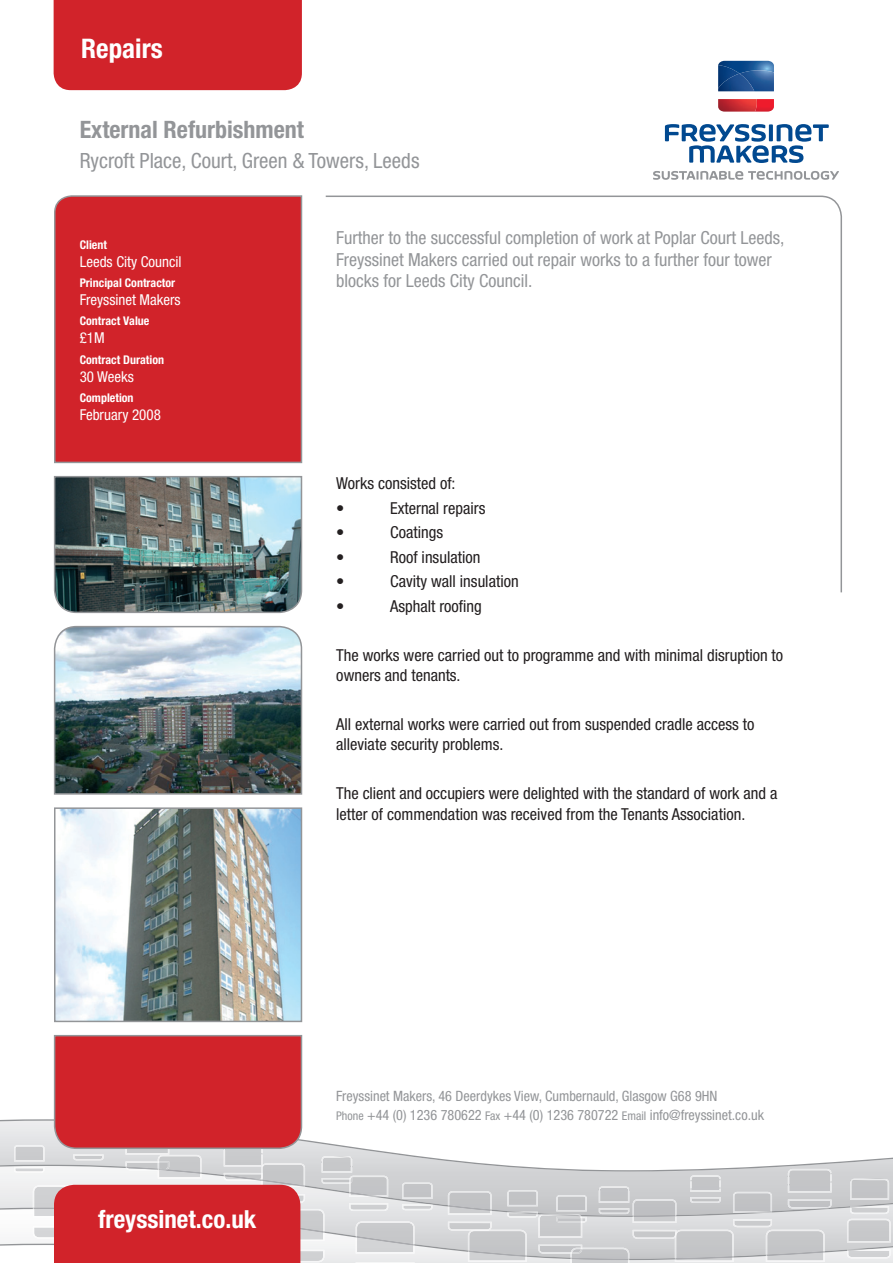
<style>
.page{position:relative;width:893px;height:1263px;background:#fff}
.page>*{position:absolute;margin:0;border:0;box-sizing:border-box;transform-origin:0 0}
.t1{font:700 condensed 27px "Helvetica Neue";color:#fff}
.t2{font:700 condensed 24.9px "Helvetica Neue";color:#fff}
.t3{font:700 condensed 24px "Helvetica Neue";color:#939598}
.t4{font:condensed 21px "Helvetica Neue";color:#939598}
.t5{font:condensed 18px/21.8px "Helvetica Neue";color:#939598}
.t6{font:condensed 16.5px/20.2px "Helvetica Neue";color:#231f20}
.t7{font:condensed 15px "Helvetica Neue";color:#fff}
.t8{font:condensed 14.25px/19.4px "Helvetica Neue";color:#939598}
.t9{font:700 condensed 12px "Helvetica Neue";color:#fff}
.s1{font-size:12px}
</style>
<div class="page">
<img style="left:53px;top:625px;width:250px;height:170px">
<div style="left:54px;top:0;width:248px;height:90px;background:#d1232a"></div>
<svg style="left:325px;top:195px;width:517px;height:398px"></svg>
<img style="left:53px;top:476px;width:250px;height:138px">
<div style="left:54px;top:195px;width:249px;height:269px;background:#d1232a"></div>
<svg style="left:0;top:1218px;width:893px;height:43px"></svg>
<svg style="left:0;top:1119px;width:893px;height:99px"></svg>
<svg style="left:850px;top:1179px;width:39px;height:21px"></svg>
<svg style="left:847px;top:1249px;width:44px;height:9px"></svg>
<svg style="left:847px;top:1206px;width:44px;height:36px;background:#d4d5d6"></svg>
<svg style="left:448px;top:1169px;width:384px;height:94px;background:#cfd0d2"></svg>
<img style="left:54px;top:807px;width:249px;height:216px">
<svg style="left:14px;top:1035px;width:419px;height:228px"></svg>
<svg style="left:757px;top:99px;width:17px;height:13px"></svg>
<img style="left:718px;top:99px;width:39px;height:13px">
<svg style="left:718px;top:61px;width:56px;height:30px"></svg>
<img style="left:718px;top:74px;width:36px;height:17px">
<svg style="left:665px;top:124px;width:164px;height:39px"></svg>
<svg style="left:653px;top:171px;width:186px;height:9px"></svg>
<h1 class="t1" style="left:81px;top:32px;width:83px">Repairs</h1>
<h3 class="t3" style="left:80px;top:115px;width:226px">External Refurbishment</h3>
<p class="t4" style="left:80px;top:149px;width:341px">Rycroft Place, Court, Green &amp; Towers, Leeds</p>
<p class="t9" style="left:80px;top:238px;width:29px">Client</p>
<p class="t7" style="left:80px;top:253px;width:103px">Leeds City Council</p>
<p class="t9" style="left:80px;top:276px;width:97px">Principal Contractor</p>
<p class="t7" style="left:80px;top:291px;width:102px">Freyssinet Makers</p>
<p class="t9" style="left:80px;top:314px;width:71px">Contract Value</p>
<p class="t7" style="left:80px;top:329px;width:26px">£1M</p>
<p class="t9" style="left:80px;top:352px;width:86px">Contract Duration</p>
<p class="t7" style="left:80px;top:367px;width:56px">30 Weeks</p>
<p class="t9" style="left:80px;top:390px;width:55px">Completion</p>
<p class="t7" style="left:80px;top:406px;width:83px">February 2008</p>
<p class="t5" style="left:336px;top:226px;width:450px">Further to the successful completion of work at Poplar Court Leeds,<br>Freyssinet Makers carried out repair works to a further four tower blocks for Leeds City Council.</p>
<p class="t6" style="left:336px;top:471px;width:121px;line-height:24.5px">Works consisted of: •</p>
<p class="t6" style="left:390px;top:498px;width:97px">External repairs</p>
<p class="t6" style="left:336px;top:522px;width:10px">•</p>
<p class="t6" style="left:390px;top:522px;width:55px">Coatings</p>
<p class="t6" style="left:336px;top:547px;width:10px">•</p>
<p class="t6" style="left:390px;top:547px;width:92px">Roof insulation</p>
<p class="t6" style="left:336px;top:571px;width:10px">•</p>
<p class="t6" style="left:390px;top:571px;width:130px">Cavity wall insulation</p>
<p class="t6" style="left:336px;top:596px;width:10px">•</p>
<p class="t6" style="left:390px;top:596px;width:93px">Asphalt roofing</p>
<p class="t6" style="left:336px;top:645px;width:449px">The works were carried out to programme and with minimal disruption to owners and tenants.</p>
<p class="t6" style="left:336px;top:714px;width:420px">All external works were carried out from suspended cradle access to alleviate security problems.</p>
<p class="t6" style="left:336px;top:783px;width:443px">The client and occupiers were delighted with the standard of work and a letter of commendation was received from the Tenants Association.</p>
<h2 class="t2" style="left:98px;top:1204px;width:160px">freyssinet.co.uk</h2>
<p class="t8" style="left:336px;top:1086px;width:429px">Freyssinet Makers, 46 Deerdykes View, Cumbernauld, Glasgow G68 9HN<br><span class="s1">Phone</span> +44 (0) 1236 780622 <span class="s1">Fax</span> +44 (0) 1236 780722 <span class="s1">Email</span> info@freyssinet.co.uk</p>
</div>
